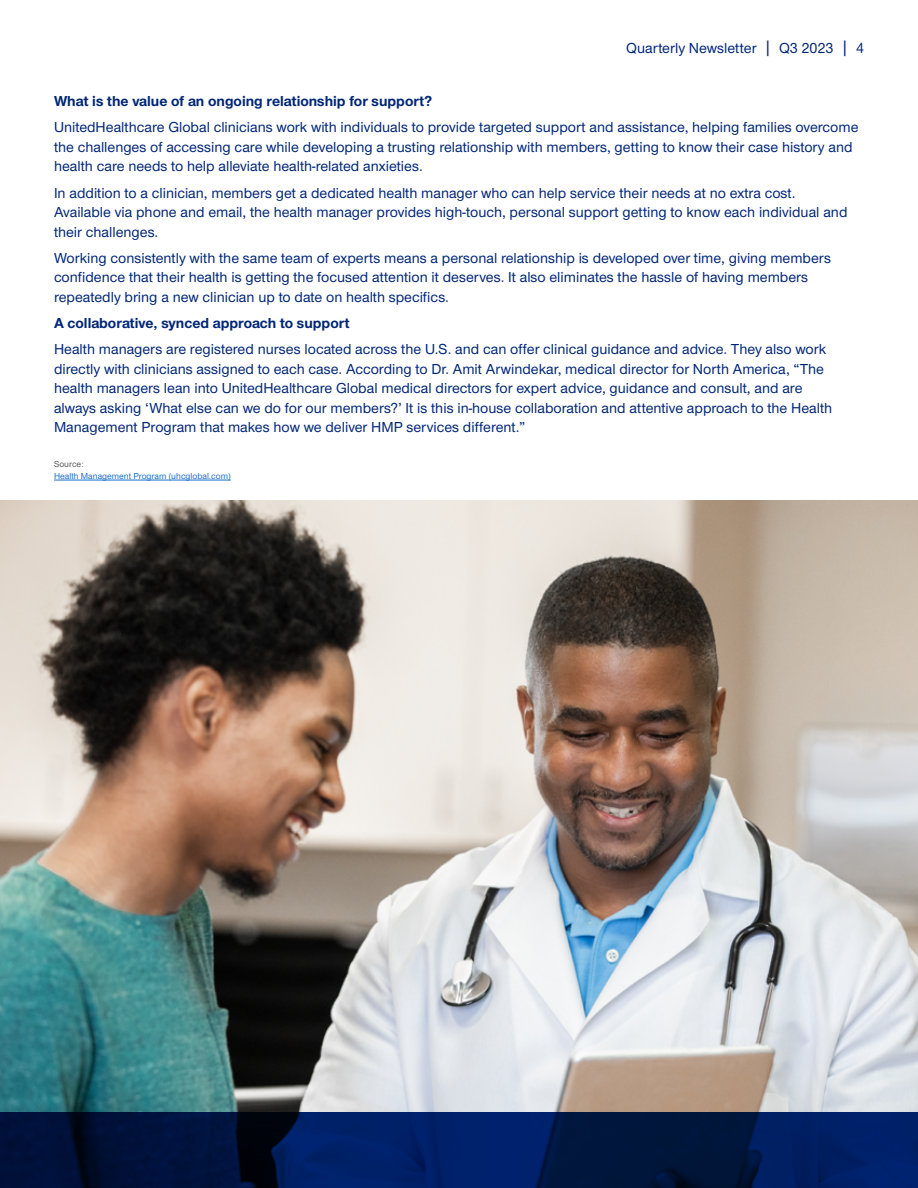
<style>
.page{position:relative;width:918px;height:1188px;background:#fff}
.page>*{position:absolute;margin:0;border:0;box-sizing:border-box;transform-origin:0 0}
.Body{font:500 15px/19.5px "UHC Sans";color:#002677}
.Body-2{font:700 15px "UHC Sans";color:#002677}
.Body-3{font:500 9px "UHC Sans";color:#196ecf}
.Body-4{font:500 9px "UHC Sans";color:#5a5a5a}
.s1{font-size:18.75px}
</style>
<div class="page">
<img style="left:0;top:500px;width:918px;height:612px">
<svg style="left:0;top:1112px;width:918px;height:76px;background:#00184c"></svg>
<hr style="left:54px;top:480px;width:177px;height:1px;background:#196ecf">
<p class="Body" style="left:626px;top:38px;width:239px">Quarterly Newsletter <span class="s1">|</span> Q3 2023 <span class="s1">|</span> 4</p>
<p class="Body-2" style="left:54px;top:91px;width:380px">What is the value of an ongoing relationship for support?</p>
<p class="Body" style="left:54px;top:117px;width:806px">UnitedHealthcare Global clinicians work with individuals to provide targeted support and assistance, helping families overcome the challenges of accessing care while developing a trusting relationship with members, getting to know their case history and health care needs to help alleviate health-related anxieties.</p>
<p class="Body" style="left:54px;top:182px;width:795px">In addition to a clinician, members get a dedicated health manager who can help service their needs at no extra cost.<br>Available via phone and email, the health manager provides high-touch, personal support getting to know each individual and their challenges.</p>
<p class="Body" style="left:54px;top:247px;width:778px">Working consistently with the same team of experts means a personal relationship is developed over time, giving members confidence that their health is getting the focused attention it deserves. It also eliminates the hassle of having members repeatedly bring a new clinician up to date on health specifics.</p>
<p class="Body-2" style="left:54px;top:313px;width:297px">A collaborative, synced approach to support</p>
<p class="Body" style="left:54px;top:339px;width:780px">Health managers are registered nurses located across the U.S. and can offer clinical guidance and advice. They also work directly with clinicians assigned to each case. According to Dr. Amit Arwindekar, medical director for North America, “The health managers lean into UnitedHealthcare Global medical directors for expert advice, guidance and consult, and are always asking ‘What else can we do for our members?’ It is this in-house collaboration and attentive approach to the Health Management Program that makes how we deliver HMP services different.”</p>
<p class="Body-4" style="left:54px;top:458px;width:31px">Source:</p>
<p class="Body-3" style="left:54px;top:470px;width:178px">Health Management Program (uhcglobal.com)</p>
</div>
